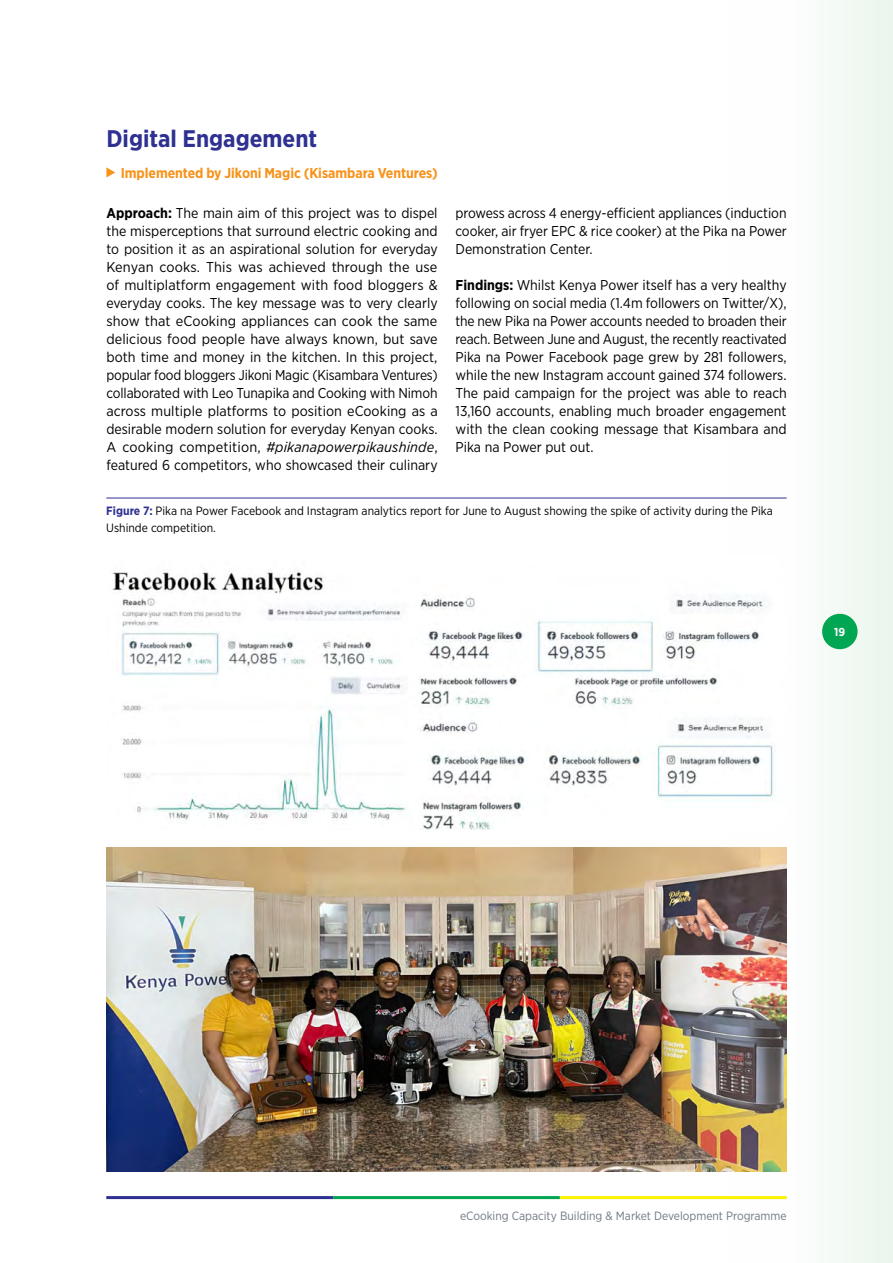
<style>
.page{position:relative;width:893px;height:1263px;background:#fff}
.page>*{position:absolute;margin:0;border:0;box-sizing:border-box;transform-origin:0 0}
.t1{font:700 24px "Gotham Narrow";color:#2e3092}
.t2{font:14.25px/18px "Gotham Narrow";color:#000;text-align:justify}
.t3{font:700 14.25px "Gotham Narrow";letter-spacing:-.005em;color:#f89219}
.t4{font:12px/16.5px "Gotham Narrow";color:#000}
.t5{font:12px "Gotham Narrow";color:#717983}
.t6{font:700 11.55px "Gotham Narrow";color:#fff}
.s1{font-weight:700}
.s2{font-style:italic}
.s3{font-weight:700;color:#2e3092}
</style>
<div class="page">
<div style="left:729px;top:0;width:164px;height:1263px;background:#f7fbf8"></div>
<hr style="left:106px;top:1196px;width:227px;height:3px;background:#2e3092">
<hr style="left:333px;top:1196px;width:227px;height:3px;background:#00a651">
<hr style="left:560px;top:1196px;width:227px;height:3px;background:#fff200">
<div style="left:822px;top:614px;width:35px;height:35px;background:#00a651;border-radius:50%"></div>
<hr style="left:106px;top:498px;width:681px;height:1px;background:#2e3092">
<img style="left:112px;top:570px;width:661px;height:259px">
<svg style="left:106px;top:167px;width:9px;height:11px"></svg>
<img style="left:106px;top:848px;width:681px;height:324px">
<h1 class="t1" style="left:106px;top:123px;width:212px">Digital Engagement</h1>
<p class="t3" style="left:121px;top:163px;width:319px">Implemented by Jikoni Magic (Kisambara Ventures)</p>
<p class="t2" style="left:106px;top:203px;width:333px"><span class="s1">Approach:</span> The main aim of this project was to dispel the misperceptions that surround electric cooking and to position it as an aspirational solution for everyday Kenyan cooks. This was achieved through the use of multiplatform engagement with food bloggers &amp; everyday cooks. The key message was to very clearly show that eCooking appliances can cook the same delicious food people have always known, but save both time and money in the kitchen. In this project, popular food bloggers Jikoni Magic (Kisambara Ventures) collaborated with Leo Tunapika and Cooking with Nimoh across multiple platforms to position eCooking as a desirable modern solution for everyday Kenyan cooks.<br>A cooking competition, <span class="s2">#pikanapowerpikaushinde</span>, featured 6 competitors, who showcased their culinary</p>
<p class="t2" style="left:455px;top:203px;width:333px">prowess across 4 energy-efficient appliances (induction cooker, air fryer EPC &amp; rice cooker) at the Pika na Power Demonstration Center.</p>
<p class="t2" style="left:455px;top:275px;width:333px"><span class="s1">Findings:</span> Whilst Kenya Power itself has a very healthy following on social media (1.4m followers on Twitter/X), the new Pika na Power accounts needed to broaden their reach. Between June and August, the recently reactivated Pika na Power Facebook page grew by 281 followers, while the new Instagram account gained 374 followers.<br>The paid campaign for the project was able to reach 13,160 accounts, enabling much broader engagement with the clean cooking message that Kisambara and Pika na Power put out.</p>
<p class="t4" style="left:106px;top:502px;width:668px"><span class="s3">Figure 7:</span> Pika na Power Facebook and Instagram analytics report for June to August showing the spike of activity during the Pika<br>Ushinde competition.</p>
<p class="t6" style="left:834px;top:625px;width:13px">19</p>
<p class="t5" style="left:460px;top:1208px;width:328px">eCooking Capacity Building &amp; Market Development Programme</p>
</div>
